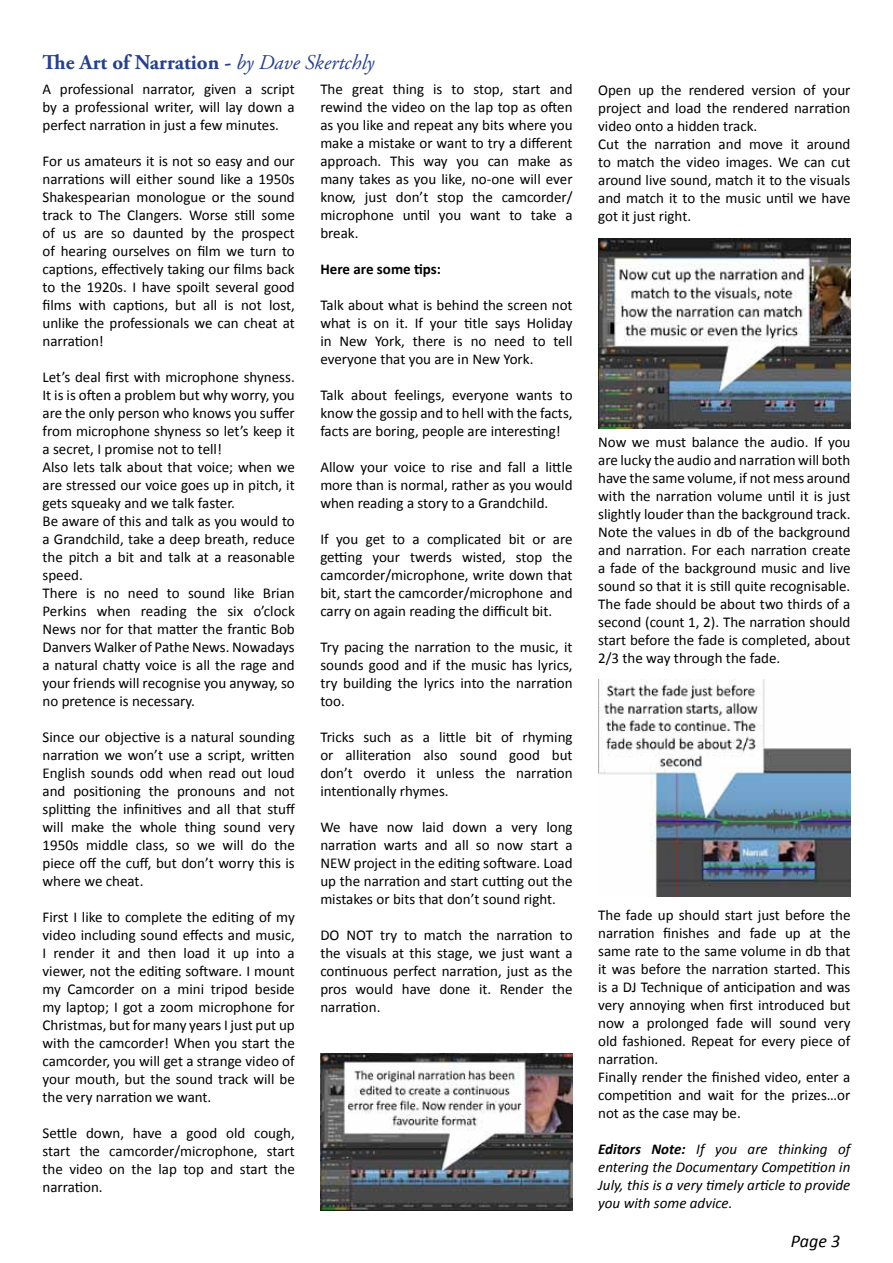
<style>
.page{position:relative;width:893px;height:1263px;background:#fff}
.page>*{position:absolute;margin:0;border:0;box-sizing:border-box;transform-origin:0 0}
.t1{font:700 21px "Adobe Garamond Pro";color:#25408f}
.t2{font:italic 18px "Calibri";color:#000}
.t3{font:15px/18px "Calibri";color:#000;text-align:justify}
.t4{font:italic 15px/18px "Calibri";color:#000;text-align:justify}
.t5{font:700 15px "Calibri";color:#000}
.s1{font-weight:400;font-style:italic}
.s2{font-weight:700}
</style>
<div class="page">
<img style="left:598px;top:679px;width:252px;height:217px">
<img style="left:320px;top:1053px;width:253px;height:158px">
<img style="left:598px;top:238px;width:252px;height:191px">
<h1 class="t1" style="left:43px;top:50px;width:333px">The Art of Narration - <span class="s1">by Dave Skertchly</span></h1>
<p class="t3" style="left:320px;top:80px;width:254px">The great thing is to stop, start and rewind the video on the lap top as often as you like and repeat any bits where you make a mistake or want to try a different approach. This way you can make as many takes as you like, no-one will ever know, just don’t stop the camcorder/ microphone until you want to take a break.</p>
<p class="t5" style="left:320px;top:260px;width:122px">Here are some tips:</p>
<p class="t3" style="left:320px;top:296px;width:254px">Talk about what is behind the screen not what is on it. If your title says Holiday in New York, there is no need to tell everyone that you are in New York.</p>
<p class="t3" style="left:320px;top:386px;width:254px">Talk about feelings, everyone wants to know the gossip and to hell with the facts, facts are boring, people are interesting!</p>
<p class="t3" style="left:320px;top:458px;width:254px">Allow your voice to rise and fall a little more than is normal, rather as you would when reading a story to a Grandchild.</p>
<p class="t3" style="left:320px;top:530px;width:254px">If you get to a complicated bit or are getting your twerds wisted, stop the camcorder/microphone, write down that bit, start the camcorder/microphone and carry on again reading the difficult bit.</p>
<p class="t3" style="left:320px;top:638px;width:254px">Try pacing the narration to the music, it sounds good and if the music has lyrics, try building the lyrics into the narration too.</p>
<p class="t3" style="left:320px;top:728px;width:254px">Tricks such as a little bit of rhyming or alliteration also sound good but don’t overdo it unless the narration intentionally rhymes.</p>
<p class="t3" style="left:320px;top:818px;width:254px">We have now laid down a very long narration warts and all so now start a NEW project in the editing software. Load up the narration and start cutting out the mistakes or bits that don’t sound right.</p>
<p class="t3" style="left:320px;top:926px;width:254px">DO NOT try to match the narration to the visuals at this stage, we just want a continuous perfect narration, just as the pros would have done it. Render the narration.</p>
<p class="t3" style="left:43px;top:80px;width:254px">A professional narrator, given a script by a professional writer, will lay down a perfect narration in just a few minutes.</p>
<p class="t3" style="left:43px;top:152px;width:254px">For us amateurs it is not so easy and our narrations will either sound like a 1950s Shakespearian monologue or the sound track to The Clangers. Worse still some of us are so daunted by the prospect of hearing ourselves on film we turn to captions, effectively taking our films back to the 1920s. I have spoilt several good films with captions, but all is not lost, unlike the professionals we can cheat at narration!</p>
<p class="t3" style="left:43px;top:368px;width:254px;text-align:left">Let’s deal first with microphone shyness.<br>It is is often a problem but why worry, you are the only person who knows you suffer from microphone shyness so let’s keep it a secret, I promise not to tell!<br>Also lets talk about that voice; when we are stressed our voice goes up in pitch, it gets squeaky and we talk faster.<br>Be aware of this and talk as you would to a Grandchild, take a deep breath, reduce the pitch a bit and talk at a reasonable speed.<br>There is no need to sound like Brian Perkins when reading the six o’clock News nor for that matter the frantic Bob Danvers Walker of Pathe News. Nowadays a natural chatty voice is all the rage and your friends will recognise you anyway, so no pretence is necessary.</p>
<p class="t3" style="left:43px;top:728px;width:254px">Since our objective is a natural sounding narration we won’t use a script, written English sounds odd when read out loud and positioning the pronouns and not splitting the infinitives and all that stuff will make the whole thing sound very 1950s middle class, so we will do the piece off the cuff, but don’t worry this is where we cheat.</p>
<p class="t3" style="left:43px;top:908px;width:254px">First I like to complete the editing of my video including sound effects and music, I render it and then load it up into a viewer, not the editing software. I mount my Camcorder on a mini tripod beside my laptop; I got a zoom microphone for Christmas, but for many years I just put up with the camcorder! When you start the camcorder, you will get a strange video of your mouth, but the sound track will be the very narration we want.</p>
<p class="t3" style="left:43px;top:1124px;width:254px">Settle down, have a good old cough, start the camcorder/microphone, start the video on the lap top and start the narration.</p>
<p class="t3" style="left:598px;top:81px;width:254px;text-align:left">Open up the rendered version of your project and load the rendered narration video onto a hidden track.<br>Cut the narration and move it around to match the video images. We can cut around live sound, match it to the visuals and match it to the music until we have got it just right.</p>
<p class="t3" style="left:598px;top:433px;width:254px">Now we must balance the audio. If you are lucky the audio and narration will both have the same volume, if not mess around with the narration volume until it is just slightly louder than the background track.<br>Note the values in db of the background and narration. For each narration create a fade of the background music and live sound so that it is still quite recognisable.<br>The fade should be about two thirds of a second (count 1, 2). The narration should start before the fade is completed, about 2/3 the way through the fade.</p>
<p class="t3" style="left:598px;top:906px;width:254px;text-align:left">The fade up should start just before the narration finishes and fade up at the same rate to the same volume in db that it was before the narration started. This is a DJ Technique of anticipation and was very annoying when first introduced but now a prolonged fade will sound very old fashioned. Repeat for every piece of narration.<br>Finally render the finished video, enter a competition and wait for the prizes…or not as the case may be.</p>
<p class="t4" style="left:598px;top:1140px;width:254px"><span class="s2">Editors Note:</span> If you are thinking of entering the Documentary Competition in July, this is a very timely article to provide you with some advice.</p>
<p class="t2" style="left:791px;top:1229px;width:51px">Page 3</p>
</div>
